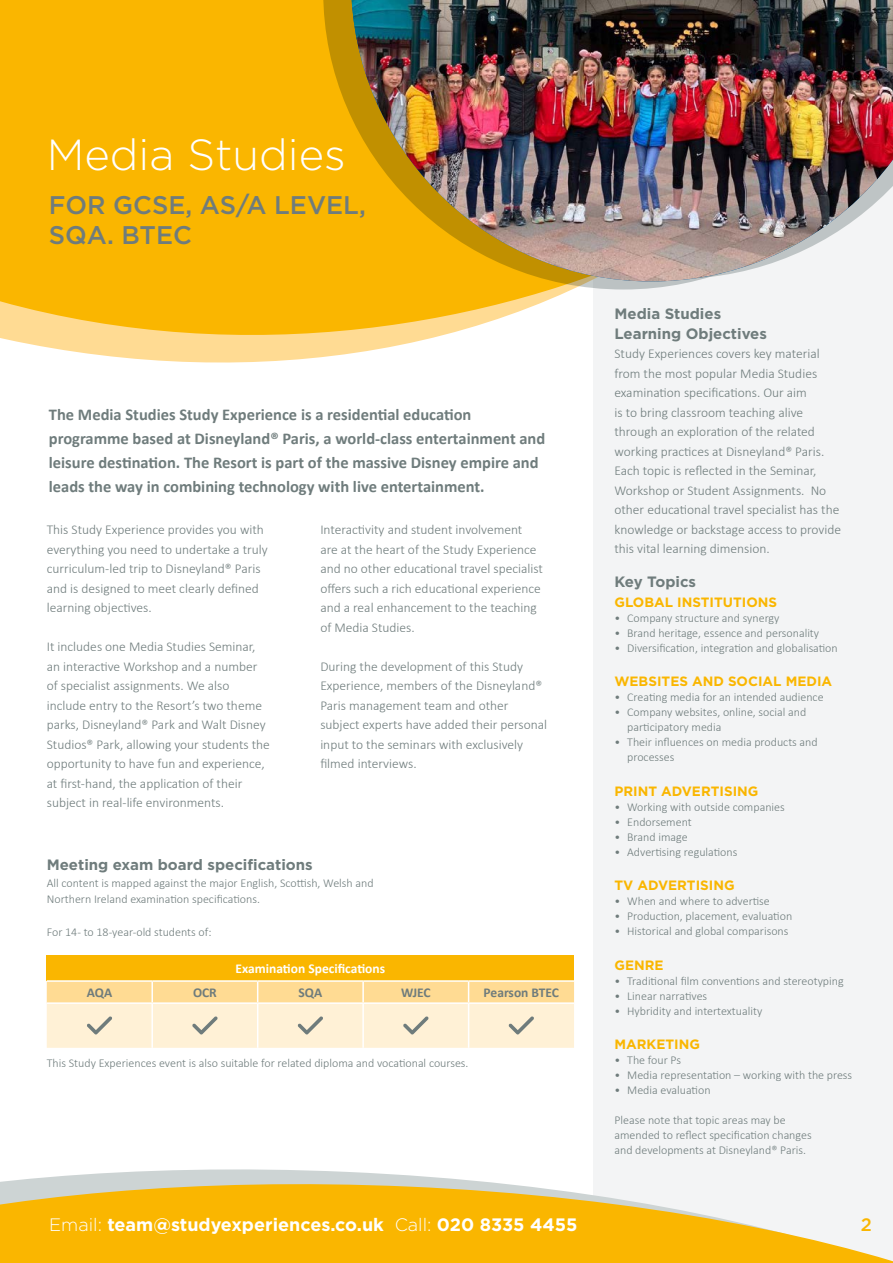
<style>
.page{position:relative;width:893px;height:1263px;background:#fff}
.page>*{position:absolute;margin:0;border:0;box-sizing:border-box;transform-origin:0 0}
.t1{font:300 43.5px "Gotham";color:#fff}
.t2{font:500 25.5px/30px "Gotham";color:#6f7c7c}
.t3{font:700 18px "Gotham";color:#fff}
.t4{font:500 18px "Gotham";color:#fab600}
.t5{font:700 16.5px/24px "Calibri";color:#6f7c7c}
.t6{font:700 15px/19.5px "Gotham";color:#6f7c7c}
.t7{font:300 13.5px/19.5px "Calibri";color:#6f7c7c}
.t8{font:700 13.5px "Gotham";color:#fab600}
.t9{font:700 13.5px "Calibri";color:#fff}
.t10{font:700 13.5px "Calibri";color:#6f7c7c}
.t11{font:300 12px/15px "Calibri";color:#6f7c7c}
.s1{font-weight:300}
</style>
<div class="page">
<div style="left:594px;top:0;width:299px;height:1263px;background:#f3f4f5"></div>
<svg style="left:0;top:0;width:636px;height:433px;fill:#fab600"></svg>
<svg style="left:323px;top:0;width:371px;height:289px;fill:#fab600"></svg>
<img style="left:352px;top:0;width:541px;height:281px">
<svg style="left:0;top:1168px;width:893px;height:95px;fill:#fab600"></svg>
<div style="left:47px;top:955px;width:527px;height:26px;background:#fab600"></div>
<hr style="left:47px;top:980px;width:105px;height:2px;background:#fff">
<hr style="left:152px;top:980px;width:106px;height:2px;background:#fff">
<hr style="left:258px;top:980px;width:105px;height:2px;background:#fff">
<hr style="left:363px;top:980px;width:106px;height:2px;background:#fff">
<hr style="left:469px;top:980px;width:105px;height:2px;background:#fff">
<svg style="left:47px;top:981px;width:527px;height:67px"></svg>
<h1 class="t1" style="left:47px;top:131px;width:300px">Media Studies</h1>
<h2 class="t2" style="left:49px;top:189px;width:318px">FOR GCSE, AS/A LEVEL,<br>SQA. BTEC</h2>
<p class="t5" style="left:49px;top:402px;width:498px">The Media Studies Study Experience is a residential education programme based at Disneyland® Paris, a world-class entertainment and leisure destination. The Resort is part of the massive Disney empire and leads the way in combining technology with live entertainment.</p>
<p class="t7" style="left:47px;top:520px;width:222px">This Study Experience provides you with everything you need to undertake a truly curriculum-led trip to Disneyland® Paris and is designed to meet clearly defined learning objectives.</p>
<p class="t7" style="left:47px;top:637px;width:225px">It includes one Media Studies Seminar, an interactive Workshop and a number of specialist assignments. We also include entry to the Resort’s two theme parks, Disneyland® Park and Walt Disney Studios® Park, allowing your students the opportunity to have fun and experience, at first-hand, the application of their subject in real-life environments.</p>
<p class="t7" style="left:320px;top:520px;width:224px">Interactivity and student involvement are at the heart of the Study Experience and no other educational travel specialist offers such a rich educational experience and a real enhancement to the teaching of Media Studies.</p>
<p class="t7" style="left:320px;top:656px;width:228px">During the development of this Study Experience, members of the Disneyland® Paris management team and other subject experts have added their personal input to the seminars with exclusively filmed interviews.</p>
<p class="t6" style="left:47px;top:855px;width:267px">Meeting exam board specifications</p>
<p class="t11" style="left:47px;top:874px;width:328px;line-height:16.5px">All content is mapped against the major English, Scottish, Welsh and<br>Northern Ireland examination specifications.</p>
<p class="t11" style="left:47px;top:924px;width:166px">For 14- to 18-year-old students of:</p>
<p class="t9" style="left:236px;top:959px;width:151px">Examination Specifications</p>
<p class="t10" style="left:87px;top:983px;width:27px">AQA</p>
<p class="t10" style="left:193px;top:983px;width:25px">OCR</p>
<p class="t10" style="left:298px;top:983px;width:25px">SQA</p>
<p class="t10" style="left:401px;top:983px;width:31px">WJEC</p>
<p class="t10" style="left:484px;top:983px;width:77px">Pearson BTEC</p>
<p class="t11" style="left:47px;top:1056px;width:423px">This Study Experiences event is also suitable for related diploma and vocational courses.</p>
<h3 class="t3" style="left:49px;top:1214px;width:530px"><span class="s1">Email:</span> team@studyexperiences.co.uk <span class="s1">Call:</span> 020 8335 4455</h3>
<p class="t6" style="left:614px;top:304px;width:154px">Media Studies<br>Learning Objectives</p>
<p class="t7" style="left:614px;top:344px;width:228px">Study Experiences covers key material from the most popular Media Studies examination specifications. Our aim<br>is to bring classroom teaching alive through an exploration of the related working practices at Disneyland® Paris.<br>Each topic is reflected in the Seminar, Workshop or Student Assignments. No other educational travel specialist has the knowledge or backstage access to provide this vital learning dimension.</p>
<p class="t6" style="left:614px;top:572px;width:83px">Key Topics</p>
<p class="t8" style="left:614px;top:594px;width:164px">GLOBAL INSTITUTIONS</p>
<p class="t11" style="left:614px;top:610px;width:167px">• Company structure and synergy</p>
<p class="t11" style="left:614px;top:625px;width:206px">• Brand heritage, essence and personality</p>
<p class="t11" style="left:614px;top:640px;width:225px">• Diversification, integration and globalisation</p>
<p class="t8" style="left:614px;top:674px;width:219px">WEBSITES AND SOCIAL MEDIA</p>
<p class="t11" style="left:614px;top:690px;width:211px">• Creating media for an intended audience</p>
<p class="t11" style="left:627px;top:705px;width:181px;text-indent:-13px">• Company websites, online, social and participatory media</p>
<p class="t11" style="left:627px;top:735px;width:192px;text-indent:-13px">• Their influences on media products and processes</p>
<p class="t8" style="left:614px;top:783px;width:146px">PRINT ADVERTISING</p>
<p class="t11" style="left:614px;top:799px;width:172px">• Working with outside companies</p>
<p class="t11" style="left:614px;top:814px;width:79px">• Endorsement</p>
<p class="t11" style="left:614px;top:829px;width:75px">• Brand image</p>
<p class="t11" style="left:614px;top:844px;width:124px">• Advertising regulations</p>
<p class="t8" style="left:614px;top:878px;width:122px">TV ADVERTISING</p>
<p class="t11" style="left:614px;top:894px;width:157px">• When and where to advertise</p>
<p class="t11" style="left:614px;top:909px;width:179px">• Production, placement, evaluation</p>
<p class="t11" style="left:614px;top:924px;width:175px">• Historical and global comparisons</p>
<p class="t8" style="left:614px;top:957px;width:51px">GENRE</p>
<p class="t11" style="left:614px;top:973px;width:231px">• Traditional film conventions and stereotyping</p>
<p class="t11" style="left:614px;top:988px;width:94px">• Linear narratives</p>
<p class="t11" style="left:614px;top:1003px;width:149px">• Hybridity and intertextuality</p>
<p class="t8" style="left:614px;top:1037px;width:87px">MARKETING</p>
<p class="t11" style="left:614px;top:1053px;width:68px">• The four Ps</p>
<p class="t11" style="left:614px;top:1068px;width:239px">• Media representation – working with the press</p>
<p class="t11" style="left:614px;top:1083px;width:98px">• Media evaluation</p>
<p class="t11" style="left:614px;top:1113px;width:199px">Please note that topic areas may be amended to reflect specification changes and developments at Disneyland® Paris.</p>
<h3 class="t4" style="left:861px;top:1215px;width:13px">2</h3>
</div>
